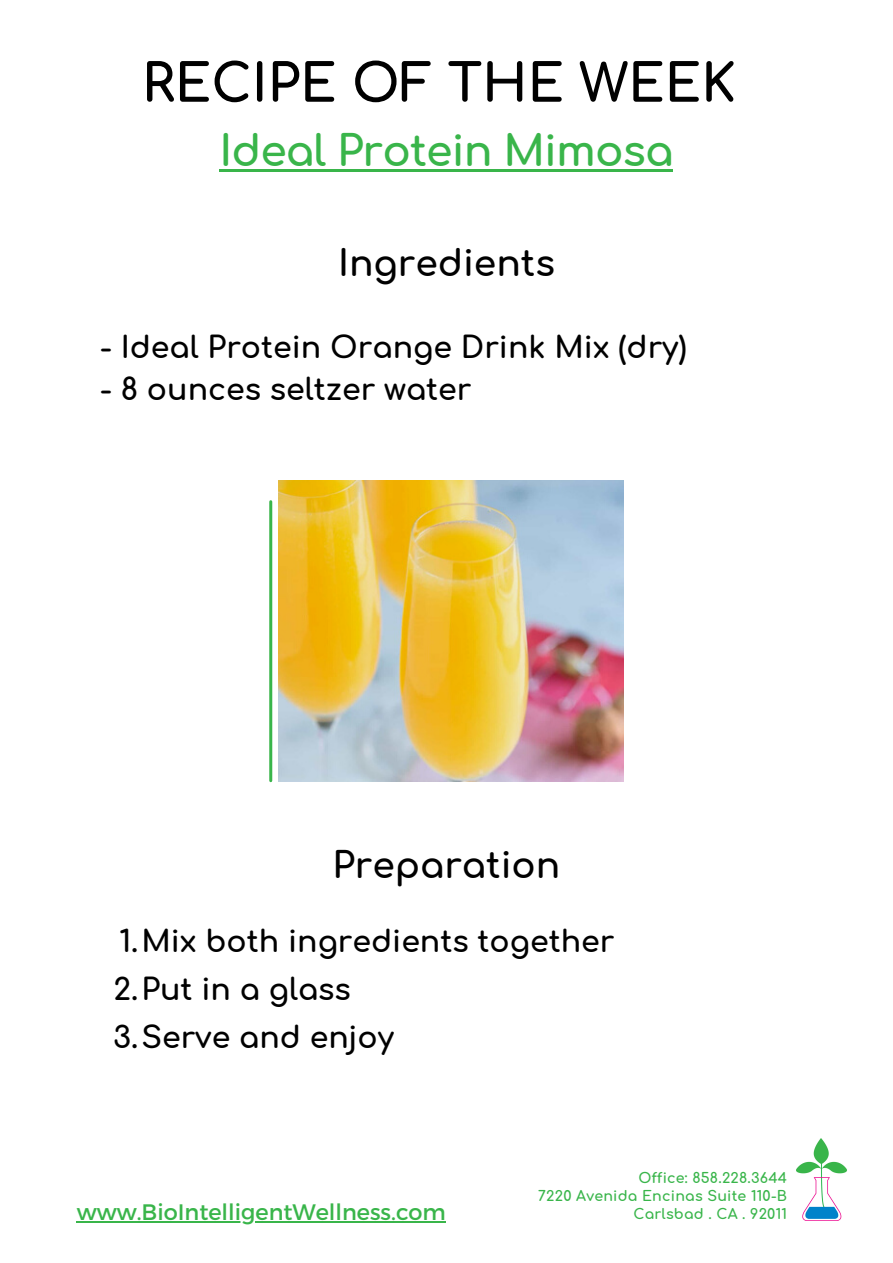
<style>
.page{position:relative;width:893px;height:1263px;background:#fff}
.page>*{position:absolute;margin:0;border:0;box-sizing:border-box;transform-origin:0 0}
.t1{font:700 52px "Comfortaa";color:#000}
.t2{font:700 42.4px "Comfortaa";letter-spacing:-.02em;color:#39b54a}
.t3{font:700 36px "Comfortaa";color:#000}
.t4{font:700 30px "Comfortaa";color:#000}
.t5{font:22.4px "Montserrat";color:#39b54a}
.t6{font:700 14.2px "Comfortaa";letter-spacing:.015em;color:#39b54a}
</style>
<div class="page">
<hr style="left:269px;top:502px;width:3px;height:279px;background:#39b54a">
<img style="left:278px;top:480px;width:345px;height:302px">
<hr style="left:219px;top:169px;width:453px;height:3px;background:#39b54a">
<hr style="left:77px;top:1221px;width:369px;height:2px;background:#39b54a">
<img style="left:796px;top:1138px;width:51px;height:83px">
<p class="t1" style="left:142px;top:56px;width:595px">RECIPE OF THE WEEK</p>
<p class="t2" style="left:219px;top:128px;width:456px">Ideal Protein Mimosa</p>
<p class="t3" style="left:338px;top:244px;width:218px">Ingredients</p>
<p class="t4" style="left:100px;top:332px;width:588px">- Ideal Protein Orange Drink Mix (dry)</p>
<p class="t4" style="left:100px;top:374px;width:373px">- 8 ounces seltzer water</p>
<p class="t3" style="left:332px;top:847px;width:229px">Preparation</p>
<p class="t4" style="left:119px;top:926px;width:496px">1.Mix both ingredients together</p>
<p class="t4" style="left:114px;top:974px;width:239px">2.Put in a glass</p>
<p class="t4" style="left:113px;top:1022px;width:282px">3.Serve and enjoy</p>
<p class="t5" style="left:77px;top:1197px;width:370px">www.BioIntelligentWellness.com</p>
<p class="t6" style="left:638px;top:1170px;width:150px">Office: 858.228.3644</p>
<p class="t6" style="left:538px;top:1188px;width:250px">7220 Avenida Encinas Suite 110-B</p>
<p class="t6" style="left:633px;top:1206px;width:155px">Carlsbad . CA . 92011</p>
</div>
